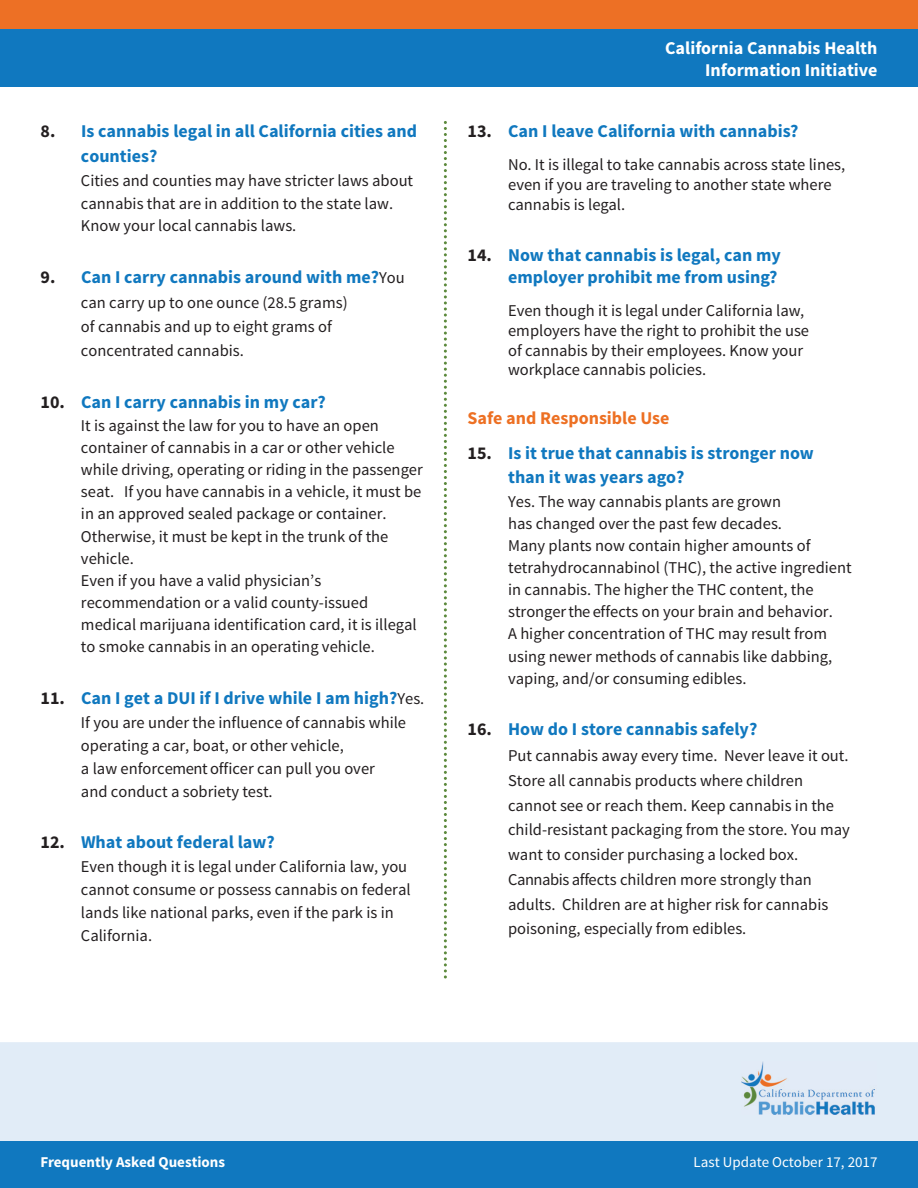
<style>
.page{position:relative;width:918px;height:1188px;background:#fff}
.page>*{position:absolute;margin:0;border:0;box-sizing:border-box;transform-origin:0 0}
.t1{font:700 18px/21.6px "Source Sans Pro";color:#1078bf}
.t2{font:700 18px/21.6px "Source Sans Pro";color:#fff;text-align:right}
.t3{font:700 18px "Source Sans Pro";color:#ed7023}
.t4{font:16.5px/22.2px "Source Sans Pro";color:#231f20}
.t5{font:700 15px "Source Sans Pro";color:#fff}
.t6{font:15px "Source Sans Pro";color:#fff}
.s1{color:#231f20}
.s2{font-weight:400;font-size:16.5px;color:#231f20}
</style>
<div class="page">
<div style="left:0;top:0;width:918px;height:40px;background:#ed7025"></div>
<div style="left:0;top:29px;width:918px;height:58px;background:#1078bf"></div>
<svg style="left:444px;top:121px;width:3px;height:857px"></svg>
<div style="left:0;top:1042px;width:918px;height:100px;background:#e1ecf7"></div>
<div style="left:0;top:1142px;width:918px;height:46px;background:#1078bf"></div>
<img style="left:741px;top:1062px;width:136px;height:52px">
<p class="t1" style="left:81px;top:119px;width:338px;line-height:24.9px;text-indent:-40px"><span class="s1">8.</span> Is cannabis legal in all California cities and counties?</p>
<p class="t4" style="left:81px;top:169px;width:334px;line-height:22.8px">Cities and counties may have stricter laws about cannabis that are in addition to the state law.<br>Know your local cannabis laws.</p>
<p class="t1" style="left:40px;top:267px;width:366px"><span class="s1">9.</span> Can I carry cannabis around with me?<span class="s2">You</span></p>
<p class="t4" style="left:81px;top:291px;width:268px;line-height:23.9px">can carry up to one ounce (28.5 grams) of cannabis and up to eight grams of concentrated cannabis.</p>
<p class="t1" style="left:40px;top:391px;width:287px"><span class="s1">10.</span> Can I carry cannabis in my car?</p>
<p class="t4" style="left:81px;top:415px;width:343px">It is against the law for you to have an open container of cannabis in a car or other vehicle while driving, operating or riding in the passenger seat. If you have cannabis in a vehicle, it must be in an approved sealed package or container.<br>Otherwise, it must be kept in the trunk of the vehicle.<br>Even if you have a valid physician’s recommendation or a valid county-issued medical marijuana identification card, it is illegal to smoke cannabis in an operating vehicle.</p>
<p class="t1" style="left:40px;top:688px;width:385px"><span class="s1">11.</span> Can I get a DUI if I drive while I am high?<span class="s2">Yes.</span></p>
<p class="t4" style="left:81px;top:711px;width:327px;line-height:22.8px">If you are under the influence of cannabis while operating a car, boat, or other vehicle,<br>a law enforcement officer can pull you over<br>and conduct a sobriety test.</p>
<p class="t1" style="left:40px;top:832px;width:236px"><span class="s1">12.</span> What about federal law?</p>
<p class="t4" style="left:81px;top:856px;width:331px;line-height:22.8px">Even though it is legal under California law, you cannot consume or possess cannabis on federal lands like national parks, even if the park is in California.</p>
<p class="t2" style="left:665px;top:38px;width:214px">California Cannabis Health<br>Information Initiative</p>
<p class="t1" style="left:468px;top:121px;width:332px"><span class="s1">13.</span> Can I leave California with cannabis?</p>
<p class="t4" style="left:508px;top:155px;width:339px;line-height:19.8px">No. It is illegal to take cannabis across state lines, even if you are traveling to another state where cannabis is legal.</p>
<p class="t1" style="left:468px;top:245px;width:315px;text-align:right"><span class="s1">14.</span> Now that cannabis is legal, can my employer prohibit me from using?</p>
<p class="t4" style="left:508px;top:301px;width:303px;line-height:19.8px">Even though it is legal under California law, employers have the right to prohibit the use of cannabis by their employees. Know your workplace cannabis policies.</p>
<p class="t3" style="left:468px;top:406px;width:203px">Safe and Responsible Use</p>
<p class="t1" style="left:508px;top:442px;width:307px;line-height:24.2px;text-indent:-40px"><span class="s1">15.</span> Is it true that cannabis is stronger now than it was years ago?</p>
<p class="t4" style="left:508px;top:490px;width:345px">Yes. The way cannabis plants are grown<br>has changed over the past few decades.<br>Many plants now contain higher amounts of tetrahydrocannabinol (THC), the active ingredient in cannabis. The higher the THC content, the stronger the effects on your brain and behavior.<br>A higher concentration of THC may result from using newer methods of cannabis like dabbing, vaping, and/or consuming edibles.</p>
<p class="t1" style="left:468px;top:719px;width:291px"><span class="s1">16.</span> How do I store cannabis safely?</p>
<p class="t4" style="left:508px;top:744px;width:343px;line-height:24.8px">Put cannabis away every time. Never leave it out.<br>Store all cannabis products where children cannot see or reach them. Keep cannabis in the child-resistant packaging from the store. You may want to consider purchasing a locked box.<br>Cannabis affects children more strongly than adults. Children are at higher risk for cannabis poisoning, especially from edibles.</p>
<p class="t5" style="left:40px;top:1152px;width:186px">Frequently Asked Questions</p>
<p class="t6" style="left:694px;top:1153px;width:185px">Last Update October 17, 2017</p>
</div>
